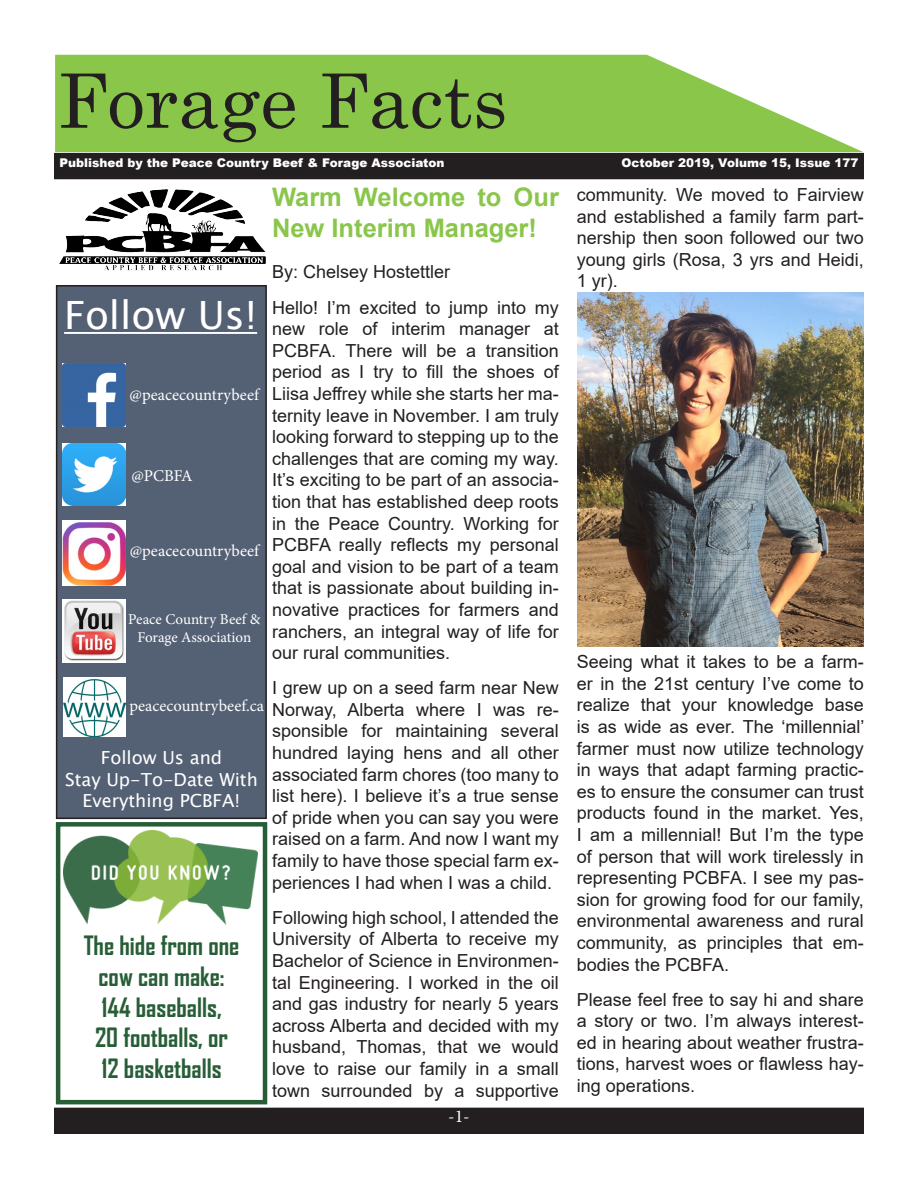
<style>
.page{position:relative;width:918px;height:1188px;background:#fff}
.page>*{position:absolute;margin:0;border:0;box-sizing:border-box;transform-origin:0 0}
.t1{font:75px "Century Schoolbook";color:#231f20}
.t2{font:39px "Lucida Sans Unicode";color:#fff}
.t3{font:700 25.5px "Agency FB";color:#275e37}
.t4{font:700 25.5px/30.6px "Arial";color:#8ac64b}
.t5{font:18px/21.6px "Arial";color:#231f20;text-align:justify}
.t6{font:18px/21.6px "Lucida Sans Unicode";color:#fff;text-align:center}
.t7{font:18px "Minion Pro";color:#fff}
.t8{font:16.5px "Minion Pro";color:#fff}
.t9{font:15px/18px "Minion Pro";color:#fff;text-align:center}
.t10{font:900 12px "Arial";color:#fff}
</style>
<div class="page">
<svg style="left:55px;top:55px;width:808px;height:97px;background:#98cd62"></svg>
<div style="left:55px;top:154px;width:808px;height:25px;background:#231f20"></div>
<div style="left:54px;top:153px;width:810px;height:26px;border:2px solid #231f20"></div>
<div style="left:55px;top:1108px;width:808px;height:25px;background:#231f20"></div>
<div style="left:54px;top:1108px;width:810px;height:26px;border:2px solid #231f20"></div>
<div style="left:57px;top:286px;width:209px;height:532px;background:#546073"></div>
<div style="left:56px;top:285px;width:211px;height:534px;border:2px solid #231f20"></div>
<hr style="left:64px;top:332px;width:193px;height:2px;background:#fff">
<img style="left:63px;top:363px;width:62px;height:63px">
<img style="left:63px;top:443px;width:62px;height:63px">
<img style="left:63px;top:521px;width:62px;height:64px">
<img style="left:63px;top:600px;width:63px;height:63px">
<img style="left:63px;top:678px;width:62px;height:59px">
<img style="left:59px;top:190px;width:207px;height:81px">
<img style="left:63px;top:830px;width:194px;height:95px">
<div style="left:56px;top:822px;width:211px;height:282px;border:4px solid #275e37"></div>
<img style="left:578px;top:292px;width:285px;height:354px">
<p class="t1" style="left:57px;top:38px;width:452px">Forage Facts</p>
<p class="t10" style="left:60px;top:154px;width:386px">Published by the Peace Country Beef &amp; Forage Associaton</p>
<p class="t10" style="left:622px;top:154px;width:238px">October 2019, Volume 15, Issue 177</p>
<p class="t4" style="left:272px;top:183px;width:288px">Warm Welcome to Our<br>New Interim Manager!</p>
<p class="t5" style="left:272px;top:261px;width:180px">By: Chelsey Hostettler</p>
<p class="t5" style="left:272px;top:296px;width:288px">Hello! I’m excited to jump into my new role of interim manager at PCBFA. There will be a transition period as I try to fill the shoes of Liisa Jeffrey while she starts her ma&shy;ternity leave in November. I am truly looking forward to stepping up to the challenges that are coming my way.<br>It’s exciting to be part of an associa&shy;tion that has established deep roots in the Peace Country. Working for PCBFA really reflects my personal goal and vision to be part of a team that is passionate about building in&shy;novative practices for farmers and ranchers, an integral way of life for our rural communities.</p>
<p class="t5" style="left:272px;top:677px;width:288px">I grew up on a seed farm near New Norway, Alberta where I was re&shy;sponsible for maintaining several hundred laying hens and all other associated farm chores (too many to list here). I believe it’s a true sense of pride when you can say you were raised on a farm. And now I want my family to have those special farm ex&shy;periences I had when I was a child.</p>
<p class="t5" style="left:272px;top:907px;width:288px">Following high school, I attended the University of Alberta to receive my Bachelor of Science in Environmen&shy;tal Engineering. I worked in the oil and gas industry for nearly 5 years across Alberta and decided with my husband, Thomas, that we would love to raise our family in a small town surrounded by a supportive</p>
<p class="t2" style="left:64px;top:284px;width:194px">Follow Us!</p>
<p class="t8" style="left:130px;top:384px;width:131px">@peacecountrybeef</p>
<p class="t8" style="left:132px;top:465px;width:63px">@PCBFA</p>
<p class="t8" style="left:130px;top:539px;width:131px">@peacecountrybeef</p>
<p class="t9" style="left:128px;top:611px;width:134px">Peace Country Beef &amp;<br>Forage Association</p>
<p class="t8" style="left:129px;top:695px;width:136px">peacecountrybeef.ca</p>
<p class="t6" style="left:101px;top:747px;width:123px">Follow Us and</p>
<p class="t6" style="left:65px;top:769px;width:194px">Stay Up-To-Date With<br>Everything PCBFA!</p>
<p class="t3" style="left:84px;top:930px;width:157px">The hide from one</p>
<p class="t3" style="left:98px;top:961px;width:128px">cow can make:</p>
<p class="t3" style="left:101px;top:991px;width:122px">144 baseballs,</p>
<p class="t3" style="left:95px;top:1022px;width:135px">20 footballs, or</p>
<p class="t3" style="left:101px;top:1052px;width:122px">12 basketballs</p>
<p class="t7" style="left:448px;top:1104px;width:23px">-1-</p>
<p class="t5" style="left:577px;top:184px;width:288px">community. We moved to Fairview and established a family farm part&shy;nership then soon followed our two young girls (Rosa, 3 yrs and Heidi, 1 yr).</p>
<p class="t5" style="left:577px;top:651px;width:289px">Seeing what it takes to be a farm&shy;er in the 21st century I’ve come to realize that your knowledge base is as wide as ever. The ‘millennial’ farmer must now utilize technology in ways that adapt farming practic&shy;es to ensure the consumer can trust products found in the market. Yes, I am a millennial! But I’m the type of person that will work tirelessly in representing PCBFA. I see my pas&shy;sion for growing food for our family, environmental awareness and rural community, as principles that em&shy;bodies the PCBFA.</p>
<p class="t5" style="left:577px;top:988px;width:288px">Please feel free to say hi and share a story or two. I’m always interest&shy;ed in hearing about weather frustra&shy;tions, harvest woes or flawless hay&shy;ing operations.</p>
</div>
